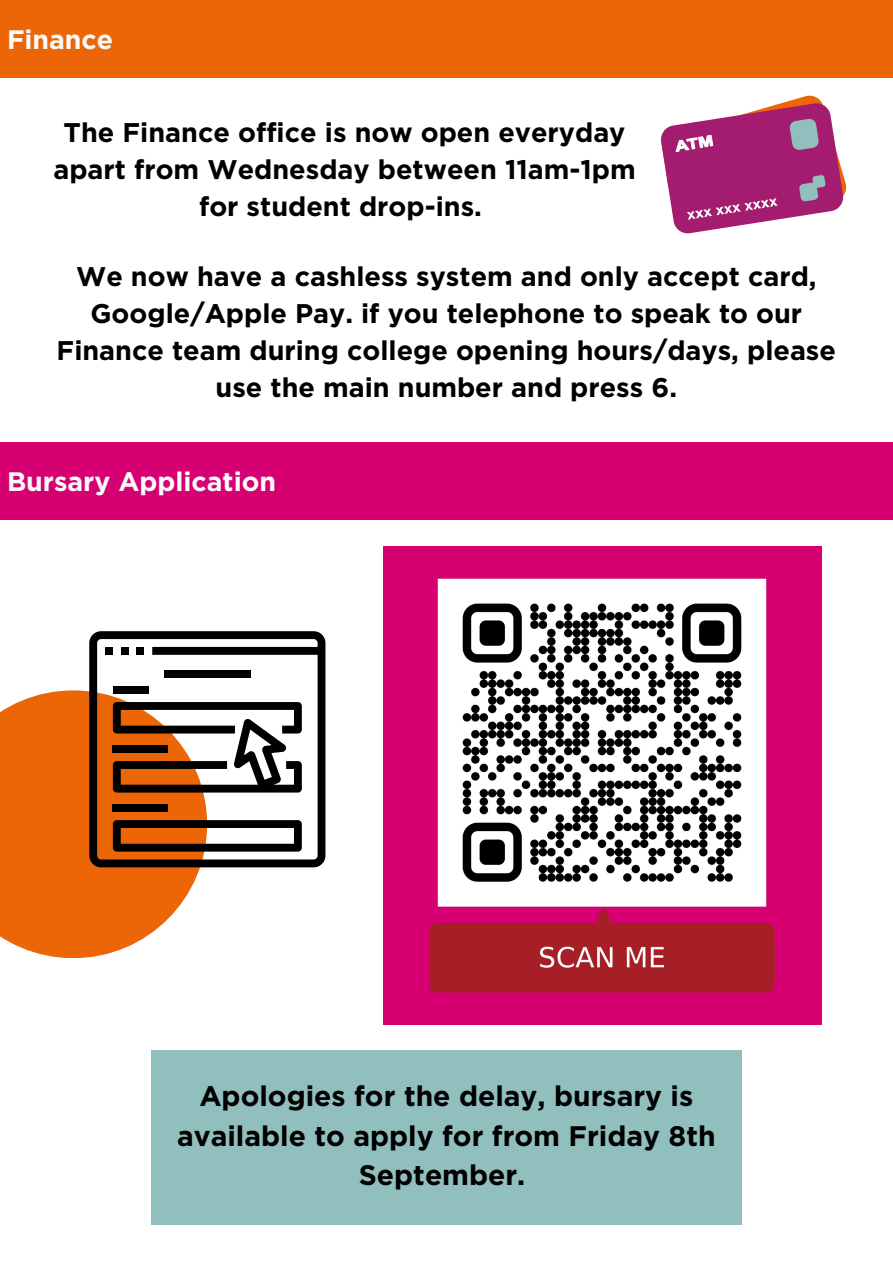
<style>
.page{position:relative;width:893px;height:1264px;background:#fff}
.page>*{position:absolute;margin:0;border:0;box-sizing:border-box;transform-origin:0 0}
.t1{font:700 28.2px/39.3px "Gotham";color:#000;text-align:center}
.t2{font:700 27px/37px "Gotham";color:#000;text-align:center}
.t3{font:700 26.7px "Gotham";color:#f9fafa}
</style>
<div class="page">
<div style="left:0;top:0;width:892px;height:78px;background:#ec6607"></div>
<svg style="left:661px;top:95px;width:186px;height:139px"></svg>
<div style="left:0;top:442px;width:892px;height:78px;background:#d60073"></div>
<svg style="left:0;top:690px;width:207px;height:268px;background:#ee7a29"></svg>
<div style="left:383px;top:546px;width:438px;height:478px;background:#d60073"></div>
<img style="left:429px;top:578px;width:346px;height:415px">
<svg style="left:89px;top:631px;width:236px;height:236px"></svg>
<div style="left:164px;top:670px;width:87px;height:8px;background:#000"></div>
<div style="left:113px;top:686px;width:35px;height:8px;background:#000"></div>
<svg style="left:113px;top:702px;width:189px;height:90px"></svg>
<div style="left:113px;top:804px;width:55px;height:8px;background:#000"></div>
<svg style="left:113px;top:820px;width:189px;height:31px"></svg>
<div style="left:151px;top:1050px;width:590px;height:174px;background:#90bfbe"></div>
<p class="t3" style="left:7px;top:23px;width:108px">Finance</p>
<p class="t2" style="left:53px;top:113px;width:584px">The Finance office is now open everyday apart from Wednesday between 11am-1pm for student drop-ins.</p>
<p class="t2" style="left:57px;top:258px;width:780px">We now have a cashless system and only accept card, Google/Apple Pay. if you telephone to speak to our Finance team during college opening hours/days, please use the main number and press 6.</p>
<p class="t3" style="left:7px;top:465px;width:270px">Bursary Application</p>
<p class="t1" style="left:177px;top:1076px;width:540px">Apologies for the delay, bursary is available to apply for from Friday 8th<br>September.</p>
</div>
